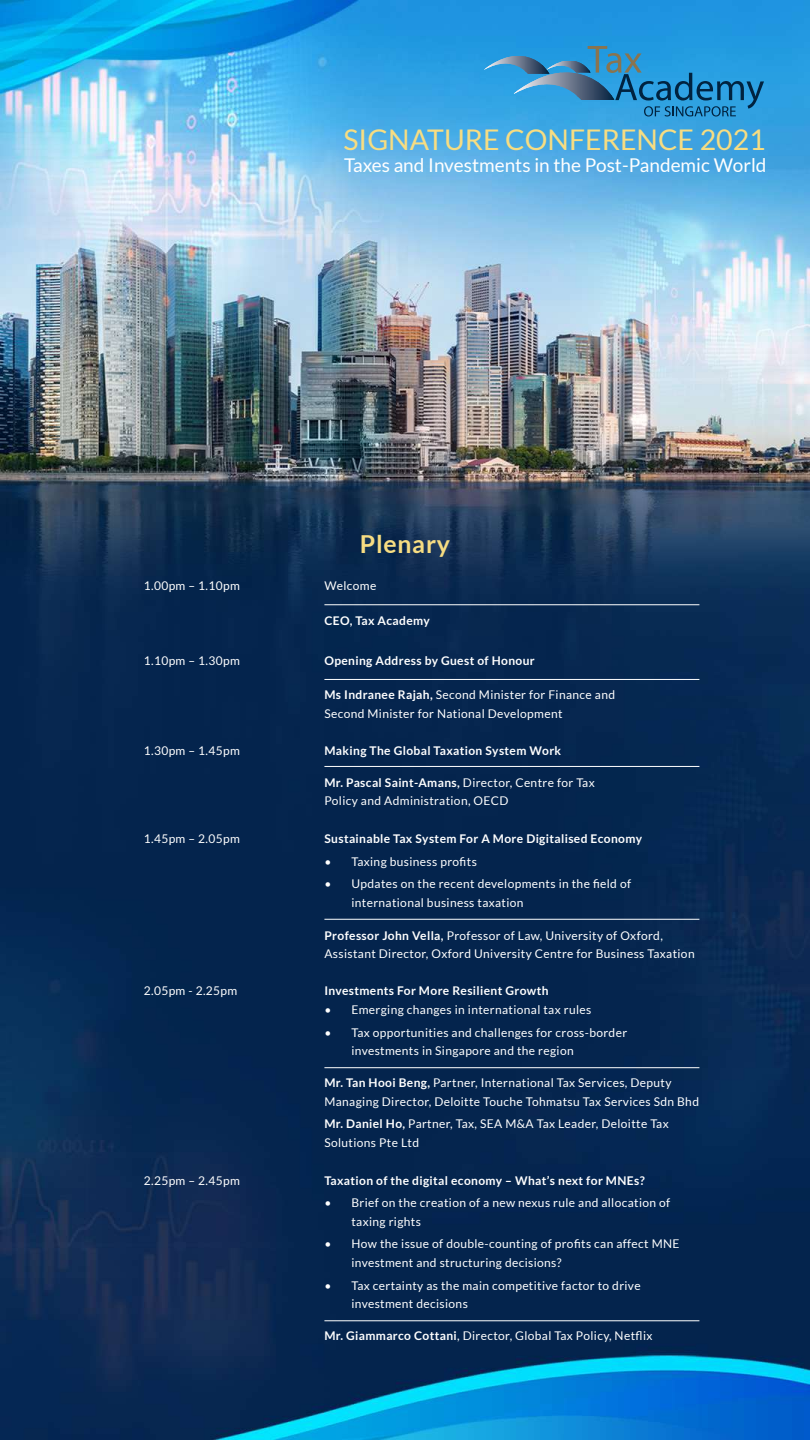
<style>
.page{position:relative;width:810px;height:1440px;background:#fff}
.page>*{position:absolute;margin:0;border:0;box-sizing:border-box;transform-origin:0 0}
.t1{font:28.5px "Lato";color:#f7dd82}
.t2{font:700 24.75px "Lato";letter-spacing:.03em;color:#f7dd82}
.t3{font:18.98px "Lato";color:#fff}
.t4{font:12px/18.8px "Lato";letter-spacing:.03em;color:#fff}
.t5{font:700 12px "Lato";letter-spacing:.03em;color:#fff}
.s1{font-weight:700}
</style>
<div class="page">
<img style="left:0;top:0;width:810px;height:1440px">
<hr style="left:324px;top:604px;width:375px;height:1px;background:#fff">
<hr style="left:324px;top:679px;width:375px;height:1px;background:#fff">
<hr style="left:324px;top:766px;width:375px;height:1px;background:#fff">
<hr style="left:324px;top:1067px;width:375px;height:1px;background:#fff">
<hr style="left:324px;top:919px;width:375px;height:1px;background:#fff">
<hr style="left:324px;top:1320px;width:375px;height:1px;background:#fff">
<svg style="left:484px;top:46px;width:280px;height:71px;background:#2f91c9"></svg>
<h1 class="t1" style="left:344px;top:123px;width:424px">SIGNATURE CONFERENCE 2021</h1>
<h3 class="t3" style="left:344px;top:155px;width:424px">Taxes and Investments in the Post-Pandemic World</h3>
<h2 class="t2" style="left:360px;top:530px;width:92px">Plenary</h2>
<p class="t4" style="left:144px;top:576px;width:98px">1.00pm – 1.10pm</p>
<p class="t4" style="left:324px;top:576px;width:53px">Welcome</p>
<p class="t5" style="left:324px;top:614px;width:107px">CEO, Tax Academy</p>
<p class="t4" style="left:144px;top:651px;width:98px">1.10pm – 1.30pm</p>
<p class="t5" style="left:324px;top:654px;width:212px">Opening Address by Guest of Honour</p>
<p class="t4" style="left:324px;top:685px;width:292px"><span class="s1">Ms Indranee Rajah,</span> Second Minister for Finance and<br>Second Minister for National Development</p>
<p class="t4" style="left:144px;top:741px;width:98px">1.30pm – 1.45pm</p>
<p class="t5" style="left:324px;top:744px;width:238px">Making The Global Taxation System Work</p>
<p class="t4" style="left:324px;top:773px;width:272px"><span class="s1">Mr. Pascal Saint-Amans,</span> Director, Centre for Tax<br>Policy and Administration, OECD</p>
<p class="t4" style="left:144px;top:829px;width:98px">1.45pm – 2.05pm</p>
<p class="t5" style="left:324px;top:832px;width:319px">Sustainable Tax System For A More Digitalised Economy</p>
<p class="t4" style="left:324px;top:852px;width:154px">• Taxing business profits</p>
<p class="t4" style="left:351px;top:874px;width:281px;text-indent:-27px">• Updates on the recent developments in the field of international business taxation</p>
<p class="t4" style="left:324px;top:926px;width:372px"><span class="s1">Professor John Vella,</span> Professor of Law, University of Oxford,<br>Assistant Director, Oxford University Centre for Business Taxation</p>
<p class="t4" style="left:144px;top:981px;width:95px">2.05pm - 2.25pm</p>
<p class="t5" style="left:324px;top:984px;width:226px">Investments For More Resilient Growth</p>
<p class="t4" style="left:324px;top:1000px;width:268px">• Emerging changes in international tax rules</p>
<p class="t4" style="left:351px;top:1023px;width:277px;text-indent:-27px">• Tax opportunities and challenges for cross-border investments in Singapore and the region</p>
<p class="t4" style="left:324px;top:1073px;width:376px"><span class="s1">Mr. Tan Hooi Beng,</span> Partner, International Tax Services, Deputy<br>Managing Director, Deloitte Touche Tohmatsu Tax Services Sdn Bhd</p>
<p class="t4" style="left:324px;top:1115px;width:346px"><span class="s1">Mr. Daniel Ho,</span> Partner, Tax, SEA M&amp;A Tax Leader, Deloitte Tax<br>Solutions Pte Ltd</p>
<p class="t4" style="left:144px;top:1171px;width:98px">2.25pm – 2.45pm</p>
<p class="t5" style="left:324px;top:1173px;width:322px">Taxation of the digital economy – What’s next for MNEs?</p>
<p class="t4" style="left:351px;top:1193px;width:320px;text-indent:-27px">• Brief on the creation of a new nexus rule and allocation of taxing rights</p>
<p class="t4" style="left:351px;top:1235px;width:330px;text-indent:-27px">• How the issue of double-counting of profits can affect MNE investment and structuring decisions?</p>
<p class="t4" style="left:351px;top:1276px;width:291px;text-indent:-27px">• Tax certainty as the main competitive factor to drive investment decisions</p>
<p class="t4" style="left:324px;top:1327px;width:330px"><span class="s1">Mr. Giammarco Cottani</span>, Director, Global Tax Policy, Netflix</p>
</div>
